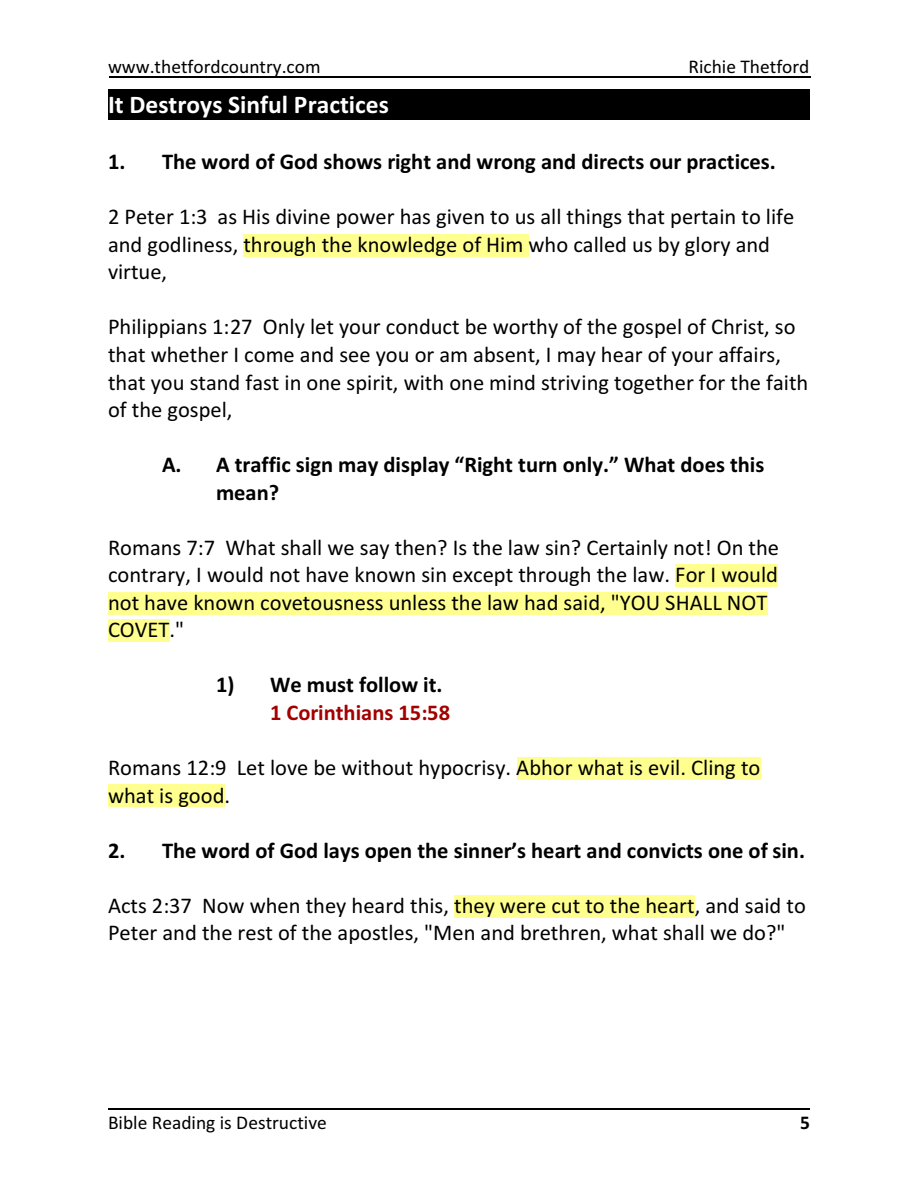
<style>
.page{position:relative;width:918px;height:1188px;background:#fff}
.page>*{position:absolute;margin:0;border:0;box-sizing:border-box;transform-origin:0 0}
.t1{font:700 25.5px "Calibri";color:#fff}
.t2{font:22.5px/27.6px "Calibri";color:#000}
.t3{font:700 22.5px/27.6px "Calibri";color:#000}
.t4{font:700 22.5px "Calibri";color:#a30000}
.t5{font:19.5px "Calibri";color:#000}
.t6{font:700 19.5px "Calibri";color:#000}
</style>
<div class="page">
<hr style="left:109px;top:77px;width:702px;height:1px;background:#000">
<div style="left:108px;top:89px;width:702px;height:31px;background:#000"></div>
<div style="left:244px;top:234px;width:285px;height:22px;background:#ffff8f"></div>
<div style="left:676px;top:564px;width:102px;height:23px;background:#ffff8f"></div>
<div style="left:108px;top:592px;width:660px;height:22px;background:#ffff8f"></div>
<div style="left:108px;top:619px;width:62px;height:23px;background:#ffff8f"></div>
<div style="left:517px;top:757px;width:244px;height:23px;background:#ffff8f"></div>
<div style="left:108px;top:785px;width:117px;height:22px;background:#ffff8f"></div>
<div style="left:454px;top:895px;width:241px;height:22px;background:#ffff8f"></div>
<hr style="left:108px;top:1109px;width:702px;height:1px;background:#000">
<p class="t5" style="left:108px;top:58px;width:214px">www.thetfordcountry.com</p>
<p class="t5" style="left:688px;top:58px;width:123px">Richie Thetford</p>
<p class="t1" style="left:108px;top:94px;width:282px">It Destroys Sinful Practices</p>
<p class="t3" style="left:108px;top:150px;width:669px">1. The word of God shows right and wrong and directs our practices.</p>
<p class="t2" style="left:108px;top:205px;width:688px">2 Peter 1:3 as His divine power has given to us all things that pertain to life and godliness, through the knowledge of Him who called us by glory and virtue,</p>
<p class="t2" style="left:108px;top:315px;width:702px">Philippians 1:27 Only let your conduct be worthy of the gospel of Christ, so that whether I come and see you or am absent, I may hear of your affairs, that you stand fast in one spirit, with one mind striving together for the faith of the gospel,</p>
<p class="t3" style="left:216px;top:453px;width:550px;text-indent:-54px">A. A traffic sign may display “Right turn only.” What does this mean?</p>
<p class="t2" style="left:108px;top:535px;width:673px">Romans 7:7 What shall we say then? Is the law sin? Certainly not! On the contrary, I would not have known sin except through the law. For I would not have known covetousness unless the law had said, "YOU SHALL NOT COVET."</p>
<p class="t3" style="left:216px;top:673px;width:228px">1) We must follow it.</p>
<p class="t4" style="left:270px;top:703px;width:182px">1 Corinthians 15:58</p>
<p class="t2" style="left:108px;top:756px;width:654px">Romans 12:9 Let love be without hypocrisy. Abhor what is evil. Cling to what is good.</p>
<p class="t3" style="left:108px;top:838px;width:699px">2. The word of God lays open the sinner’s heart and convicts one of sin.</p>
<p class="t2" style="left:108px;top:893px;width:699px">Acts 2:37 Now when they heard this, they were cut to the heart, and said to<br>Peter and the rest of the apostles, "Men and brethren, what shall we do?"</p>
<p class="t5" style="left:108px;top:1114px;width:220px">Bible Reading is Destructive</p>
<p class="t6" style="left:800px;top:1114px;width:11px">5</p>
</div>
